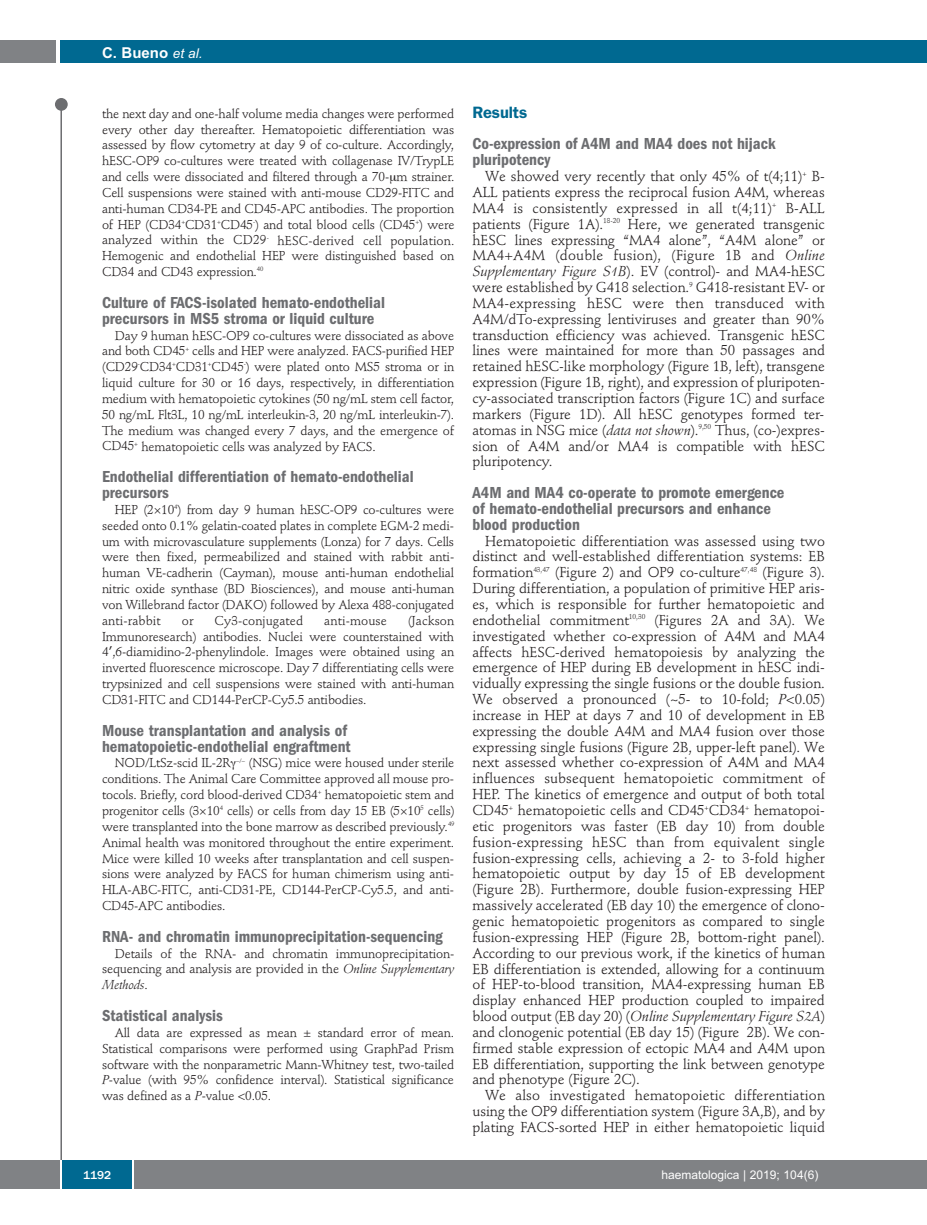
<style>
.page{position:relative;width:927px;height:1225px;background:#fff}
.page>*{position:absolute;margin:0;border:0;box-sizing:border-box;transform-origin:0 0}
.t1{font:600 condensed 16.5px/15.9px "Franklin Gothic";color:#6c6d70}
.t2{font:600 16.5px "Franklin Gothic";letter-spacing:-.01em;color:#006991}
.t3{font:700 15px "Arial";color:#fff}
.t4{font:14.25px/15.9px "Stempel Schneidler";letter-spacing:-.005em;color:#231f20;text-align:justify}
.t5{font:12.75px/15.9px "Stempel Schneidler";letter-spacing:-.015em;color:#231f20;text-align:justify}
.t6{font:12.75px "Stempel Schneidler";letter-spacing:.005em;color:#231f20}
.t7{font:12px "Arial";color:#fff}
.t8{font:500 12px "Franklin Gothic";color:#fff}
.s1{font-weight:400;font-style:italic;font-size:13.5px}
.s2{font-family:"Lucida Grande"}
.s3{font-style:italic}
</style>
<div class="page">
<div style="left:911px;top:40px;width:16px;height:22px;background:#006991"></div>
<div style="left:910px;top:1160px;width:17px;height:28px;background:#808285"></div>
<div style="left:55px;top:98px;width:13px;height:13px;background:#6c6d70;border-radius:50%"></div>
<hr style="left:60px;top:101px;width:2px;height:1061px;background:#6c6d70">
<div style="left:60px;top:40px;width:852px;height:22px;background:#006991"></div>
<div style="left:0;top:40px;width:56px;height:22px;background:#808285"></div>
<div style="left:0;top:1160px;width:911px;height:28px;background:#808285"></div>
<div style="left:62px;top:1160px;width:71px;height:28px;background:#006991"></div>
<hr style="left:60px;top:1160px;width:2px;height:28px;background:#fff">
<svg style="left:133px;top:1160px;width:1px;height:28px"></svg>
<p class="t3" style="left:102px;top:44px;width:102px">C. Bueno <span class="s1">et al.</span></p>
<p class="t5" style="left:102px;top:107px;width:354px">the next day and one-half volume media changes were performed every other day thereafter. Hematopoietic differentiation was assessed by flow cytometry at day 9 of co-culture. Accordingly, hESC-OP9 co-cultures were treated with collagenase IV/TrypLE and cells were dissociated and filtered through a 70- m strainer.<br>Cell suspensions were stained with anti-mouse CD29-FITC and anti-human CD34-PE and CD45-APC antibodies. The proportion of HEP (CD34<sup>+</sup>CD31<sup>+</sup>CD45<sup>-</sup>) and total blood cells (CD45<sup>+</sup>) were analyzed within the CD29<sup>-</sup> hESC-derived cell population.<br>Hemogenic and endothelial HEP were distinguished based on CD34 and CD43 expression.<sup>40</sup></p>
<p class="t1" style="left:102px;top:296px;width:284px">Culture of FACS-isolated hemato-endothelial precursors in MS5 stroma or liquid culture</p>
<p class="t5" style="left:102px;top:328px;width:354px;text-indent:13px">Day 9 human hESC-OP9 co-cultures were dissociated as above and both CD45<sup>+</sup> cells and HEP were analyzed. FACS-purified HEP (CD29<sup>-</sup>CD34<sup>+</sup>CD31<sup>+</sup>CD45<sup>-</sup>) were plated onto MS5 stroma or in liquid culture for 30 or 16 days, respectively, in differentiation medium with hematopoietic cytokines (50 ng/mL stem cell factor, 50 ng/mL Flt3L, 10 ng/mL interleukin-3, 20 ng/mL interleukin-7).<br>The medium was changed every 7 days, and the emergence of CD45<sup>+</sup> hematopoietic cells was analyzed by FACS.</p>
<p class="t1" style="left:102px;top:470px;width:313px">Endothelial differentiation of hemato-endothelial precursors</p>
<p class="t5" style="left:102px;top:503px;width:354px;text-indent:13px">HEP (2×10<sup>4</sup>) from day 9 human hESC-OP9 co-cultures were seeded onto 0.1% gelatin-coated plates in complete EGM-2 medi&shy;um with microvasculature supplements (Lonza) for 7 days. Cells were then fixed, permeabilized and stained with rabbit anti&shy;human VE-cadherin (Cayman), mouse anti-human endothelial nitric oxide synthase (BD Biosciences), and mouse anti-human von Willebrand factor (DAKO) followed by Alexa 488-conjugated anti-rabbit</p>
<p class="t5" style="left:102px;top:613px;width:354px;text-indent:306px">(Jackson Immunoresearch) antibodies. Nuclei were counterstained with 4<span class="s2">′</span>,6-diamidino-2-phenylindole. Images were obtained using an inverted fluorescence microscope. Day 7 differentiating cells were trypsinized and cell suspensions were stained with anti-human CD31-FITC and CD144-PerCP-Cy5.5 antibodies.</p>
<p class="t1" style="left:102px;top:723px;width:250px">Mouse transplantation and analysis of hematopoietic-endothelial engraftment</p>
<p class="t5" style="left:102px;top:756px;width:354px;text-indent:13px">NOD/LtSz-scid IL-2R <sup>−/−</sup> (NSG) mice were housed under sterile conditions. The Animal Care Committee approved all mouse pro&shy;tocols. Briefly, cord blood-derived CD34<sup>+</sup> hematopoietic stem and progenitor cells (3×10<sup>4</sup> cells) or cells from day 15 EB (5×10<sup>5</sup> cells) were transplanted into the bone marrow as described previously.<sup>49<br></sup>Animal health was monitored throughout the entire experiment.<br>Mice were killed 10 weeks after transplantation and cell suspen&shy;sions were analyzed by FACS for human chimerism using anti-HLA-ABC-FITC, anti-CD31-PE, CD144-PerCP-Cy5.5, and anti-CD45-APC antibodies.</p>
<p class="t1" style="left:102px;top:929px;width:342px">RNA- and chromatin immunoprecipitation-sequencing</p>
<p class="t5" style="left:102px;top:946px;width:354px;text-indent:13px">Details of the RNA- and chromatin immunoprecipitation&shy;sequencing and analysis are provided in the <span class="s3">Online Supplementary Methods</span>.</p>
<p class="t1" style="left:102px;top:1009px;width:122px">Statistical analysis</p>
<p class="t5" style="left:102px;top:1025px;width:354px;text-indent:13px">All data are expressed as mean ± standard error of mean.<br>Statistical comparisons were performed using GraphPad Prism software with the nonparametric Mann-Whitney test, two-tailed <span class="s3">P</span>-value (with 95% confidence interval). Statistical significance was defined as a <span class="s3">P</span>-value &lt;0.05.</p>
<p class="t5" style="left:182px;top:613px;width:13px">or</p>
<p class="t6" style="left:215px;top:615px;width:90px">Cy3-conjugated</p>
<p class="t6" style="left:324px;top:615px;width:64px">anti-mouse</p>
<p class="t2" style="left:472px;top:106px;width:56px">Results</p>
<p class="t1" style="left:472px;top:137px;width:305px">Co-expression of A4M and MA4 does not hijack pluripotency</p>
<p class="t4" style="left:472px;top:170px;width:354px;text-indent:13px">We showed very recently that only 45% of t(4;11)<sup>+</sup> B-ALL patients express the reciprocal fusion A4M, whereas MA4 is consistently expressed in all t(4;11)<sup>+</sup> B-ALL patients (Figure 1A).<sup>18-20</sup> Here, we generated transgenic hESC lines expressing “MA4 alone”, “A4M alone” or MA4+A4M (double fusion), (Figure 1B and <span class="s3">Online Supplementary Figure S1B</span>). EV (control)- and MA4-hESC were established by G418 selection.<sup>9</sup> G418-resistant EV- or MA4-expressing hESC were then transduced with A4M/dTo-expressing lentiviruses and greater than 90% transduction efficiency was achieved. Transgenic hESC lines were maintained for more than 50 passages and retained hESC-like morphology (Figure 1B, left), transgene expression (Figure 1B, right), and expression of pluripoten&shy;cy-associated transcription factors (Figure 1C) and surface markers (Figure 1D). All hESC genotypes formed ter&shy;atomas in NSG mice (<span class="s3">data not shown</span>).<sup>9,50</sup> Thus, (co-)expres&shy;sion of A4M and/or MA4 is compatible with hESC pluripotency.</p>
<p class="t1" style="left:472px;top:486px;width:314px">A4M and MA4 co-operate to promote emergence of hemato-endothelial precursors and enhance blood production</p>
<p class="t4" style="left:472px;top:534px;width:354px;text-indent:13px">Hematopoietic differentiation was assessed using two distinct and well-established differentiation systems: EB formation<sup>43,47</sup> (Figure 2) and OP9 co-culture<sup>47,48</sup> (Figure 3).<br>During differentiation, a population of primitive HEP aris&shy;es, which is responsible for further hematopoietic and endothelial commitment<sup>10,30</sup> (Figures 2A and 3A). We investigated whether co-expression of A4M and MA4 affects hESC-derived hematopoiesis by analyzing the emergence of HEP during EB development in hESC indi&shy;vidually expressing the single fusions or the double fusion.<br>We observed a pronounced (~5- to 10-fold; <span class="s3">P</span>&lt;0.05) increase in HEP at days 7 and 10 of development in EB expressing the double A4M and MA4 fusion over those expressing single fusions (Figure 2B, upper-left panel). We next assessed whether co-expression of A4M and MA4 influences subsequent hematopoietic commitment of HEP. The kinetics of emergence and output of both total CD45<sup>+</sup> hematopoietic cells and CD45<sup>+</sup>CD34<sup>+</sup> hematopoi&shy;etic progenitors was faster (EB day 10) from double fusion-expressing hESC than from equivalent single fusion-expressing cells, achieving a 2- to 3-fold higher hematopoietic output by day 15 of EB development (Figure 2B). Furthermore, double fusion-expressing HEP massively accelerated (EB day 10) the emergence of clono&shy;genic hematopoietic progenitors as compared to single fusion-expressing HEP (Figure 2B, bottom-right panel).<br>According to our previous work, if the kinetics of human EB differentiation is extended, allowing for a continuum of HEP-to-blood transition, MA4-expressing human EB display enhanced HEP production coupled to impaired blood output (EB day 20) (<span class="s3">Online Supplementary Figure S2A</span>) and clonogenic potential (EB day 15) (Figure 2B). We con&shy;firmed stable expression of ectopic MA4 and A4M upon EB differentiation, supporting the link between genotype and phenotype (Figure 2C).</p>
<p class="t4" style="left:472px;top:1088px;width:354px;text-indent:13px">We also investigated hematopoietic differentiation using the OP9 differentiation system (Figure 3A,B), and by plating FACS-sorted HEP in either hematopoietic liquid</p>
<p class="t8" style="left:83px;top:1167px;width:30px">1192</p>
<p class="t7" style="left:661px;top:1167px;width:158px">haematologica | 2019; 104(6)</p>
</div>
